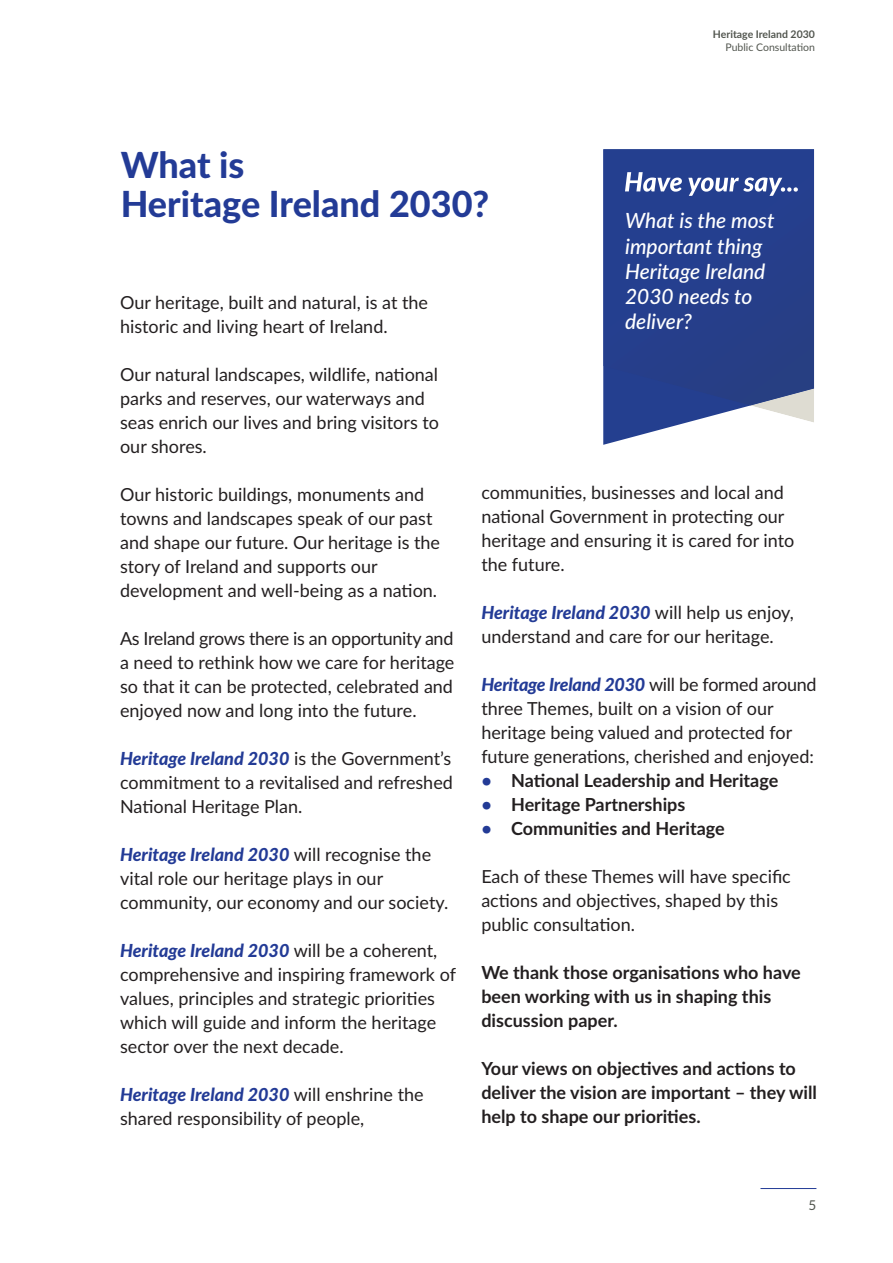
<style>
.page{position:relative;width:893px;height:1263px;background:#fff}
.page>*{position:absolute;margin:0;border:0;box-sizing:border-box;transform-origin:0 0}
.t1{font:800 36px/39px "Lato";color:#233b96}
.t2{font:italic 500 21px/25.2px "Lato";color:#fff}
.t3{font:18px/24px "Lato";color:#231f20}
.t4{font:700 18px/24px "Lato";color:#231f20}
.t5{font:13.5px "Lato";color:#52564f}
.t6{font:700 10.5px "Lato";color:#52564f}
.t7{font:10.5px "Lato";color:#52564f}
.s1{font-weight:800;font-style:italic;color:#233b96}
.s2{color:#233b96}
</style>
<div class="page">
<hr style="left:760px;top:1188px;width:56px;height:1px;background:#233b96">
<svg style="left:603px;top:405px;width:85px;height:40px;fill:#243f8f"></svg>
<div style="left:603px;top:149px;width:85px;height:256px;background:#243f8f"></div>
<svg style="left:625px;top:172px;width:57px;height:20px"></svg>
<svg style="left:688px;top:149px;width:126px;height:274px"></svg>
<p class="t6" style="left:713px;top:28px;width:104px">Heritage Ireland 2030</p>
<p class="t7" style="left:725px;top:41px;width:91px">Public Consultation</p>
<h1 class="t1" style="left:121px;top:146px;width:370px">What is<br>Heritage Ireland 2030?</h1>
<p class="t2" style="left:625px;top:209px;width:151px">What is the most important thing<br>Heritage Ireland<br>2030 needs to deliver?</p>
<p class="t3" style="left:120px;top:291px;width:310px">Our heritage, built and natural, is at the historic and living heart of Ireland.</p>
<p class="t3" style="left:120px;top:363px;width:320px">Our natural landscapes, wildlife, national parks and reserves, our waterways and seas enrich our lives and bring visitors to our shores.</p>
<p class="t3" style="left:120px;top:483px;width:322px">Our historic buildings, monuments and towns and landscapes speak of our past and shape our future. Our heritage is the story of Ireland and supports our development and well-being as a nation.</p>
<p class="t3" style="left:120px;top:627px;width:336px;text-align:justify">As Ireland grows there is an opportunity and a need to rethink how we care for heritage so that it can be protected, celebrated and enjoyed now and long into the future.</p>
<p class="t3" style="left:120px;top:747px;width:334px;text-align:justify"><span class="s1">Heritage Ireland 2030</span> is the Government’s commitment to a revitalised and refreshed National Heritage Plan.</p>
<p class="t3" style="left:120px;top:843px;width:330px"><span class="s1">Heritage Ireland 2030</span> will recognise the vital role our heritage plays in our community, our economy and our society.</p>
<p class="t3" style="left:120px;top:939px;width:337px"><span class="s1">Heritage Ireland 2030</span> will be a coherent, comprehensive and inspiring framework of values, principles and strategic priorities which will guide and inform the heritage sector over the next decade.</p>
<p class="t3" style="left:120px;top:1083px;width:305px"><span class="s1">Heritage Ireland 2030</span> will enshrine the shared responsibility of people,</p>
<p class="t3" style="left:481px;top:481px;width:314px">communities, businesses and local and national Government in protecting our heritage and ensuring it is cared for into the future.</p>
<p class="t3" style="left:481px;top:601px;width:314px"><span class="s1">Heritage Ireland 2030</span> will help us enjoy, understand and care for our heritage.</p>
<p class="t3" style="left:481px;top:673px;width:337px"><span class="s1">Heritage Ireland 2030</span> will be formed around three Themes, built on a vision of our heritage being valued and protected for future generations, cherished and enjoyed:</p>
<p class="t4" style="left:481px;top:769px;width:298px"><span class="s2">•</span> National Leadership and Heritage</p>
<p class="t4" style="left:481px;top:793px;width:206px"><span class="s2">•</span> Heritage Partnerships</p>
<p class="t4" style="left:481px;top:817px;width:245px"><span class="s2">•</span> Communities and Heritage</p>
<p class="t3" style="left:481px;top:865px;width:311px">Each of these Themes will have specific actions and objectives, shaped by this public consultation.</p>
<p class="t4" style="left:481px;top:961px;width:321px">We thank those organisations who have been working with us in shaping this discussion paper.</p>
<p class="t4" style="left:481px;top:1057px;width:337px">Your views on objectives and actions to deliver the vision are important – they will help to shape our priorities.</p>
<p class="t5" style="left:809px;top:1197px;width:9px">5</p>
</div>
